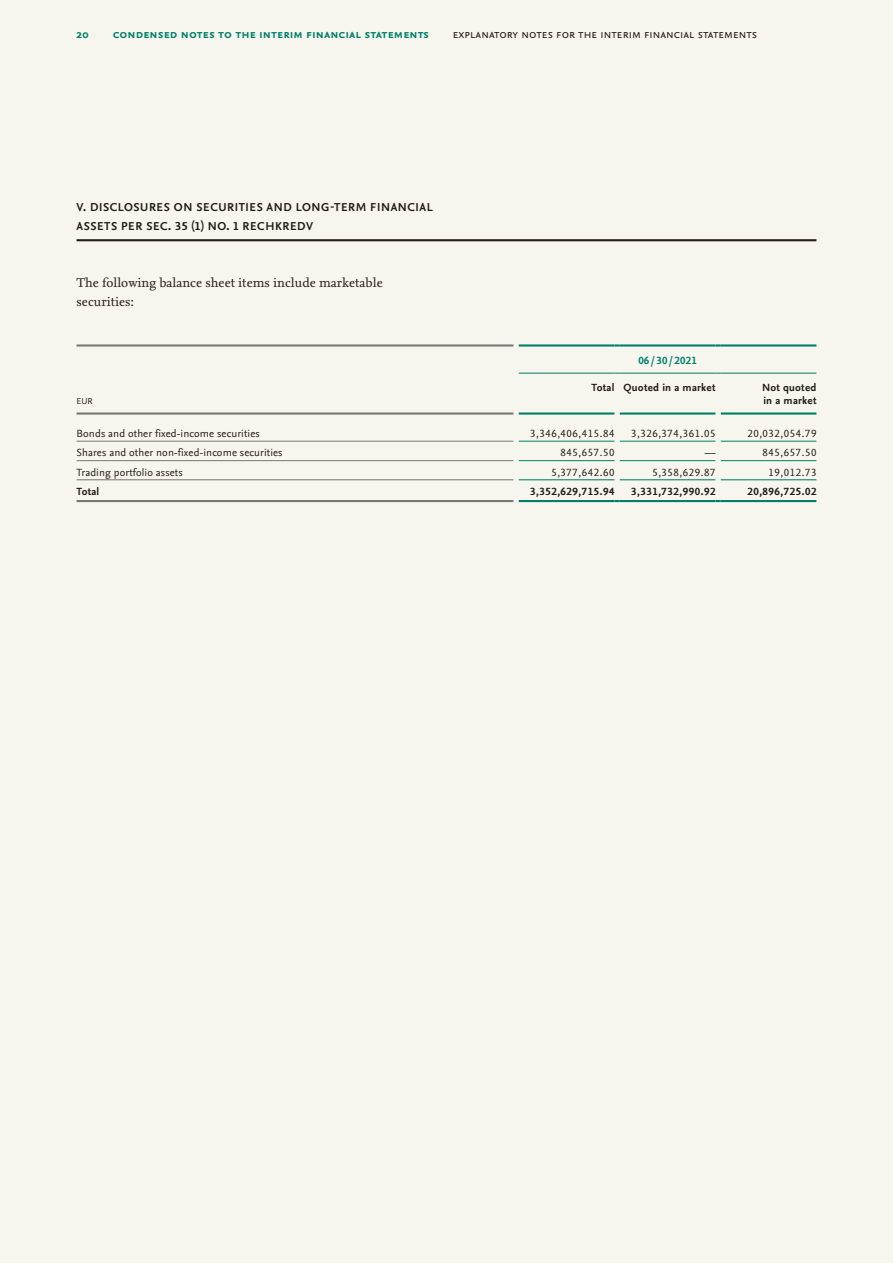
<style>
.page{position:relative;width:893px;height:1263px;background:#f6f5ee}
.page>*{position:absolute;margin:0;border:0;box-sizing:border-box;transform-origin:0 0}
.t1{font:13.2px/19.2px "Nexus Serif OT";color:#211c18}
.t2{font:12.3px "Nexus Sans OT";letter-spacing:.005em;color:#211c18}
.t3{font:700 12.3px "Nexus Sans OT";letter-spacing:.005em;color:#008068}
.t4{font:700 12px/19.2px "Nexus Sans OT";letter-spacing:.05em;color:#211c18}
.t5{font:10.8px "Nexus Sans OT";letter-spacing:.05em;color:#211c18}
.t6{font:10.8px "Nexus Sans OT";letter-spacing:.01em;color:#211c18}
.t7{font:700 10.8px/12.8px "Nexus Sans OT";letter-spacing:.02em;color:#211c18}
.t8{font:700 10.8px "Nexus Sans OT";letter-spacing:.05em;color:#211c18}
.t9{font:700 10.8px "Nexus Sans OT";letter-spacing:.02em;color:#008068}
.t10{font:9px "Nexus Sans OT";color:#211c18}
</style>
<div class="page">
<hr style="left:77px;top:239px;width:739px;height:2px;background:#211c18">
<hr style="left:77px;top:460px;width:436px;height:1px;background:#797875">
<hr style="left:519px;top:460px;width:95px;height:1px;background:#008068">
<hr style="left:519px;top:412px;width:95px;height:3px;background:#008068">
<hr style="left:620px;top:412px;width:95px;height:3px;background:#008068">
<hr style="left:721px;top:412px;width:95px;height:3px;background:#008068">
<hr style="left:721px;top:460px;width:95px;height:1px;background:#008068">
<hr style="left:77px;top:441px;width:436px;height:1px;background:#797875">
<hr style="left:519px;top:441px;width:95px;height:1px;background:#008068">
<hr style="left:620px;top:441px;width:95px;height:1px;background:#008068">
<hr style="left:721px;top:441px;width:95px;height:1px;background:#008068">
<hr style="left:620px;top:460px;width:95px;height:1px;background:#008068">
<hr style="left:77px;top:479px;width:436px;height:1px;background:#797875">
<hr style="left:519px;top:479px;width:95px;height:1px;background:#008068">
<hr style="left:620px;top:479px;width:95px;height:1px;background:#008068">
<hr style="left:721px;top:479px;width:95px;height:1px;background:#008068">
<hr style="left:77px;top:500px;width:436px;height:2px;background:#797875">
<hr style="left:519px;top:500px;width:95px;height:2px;background:#008068">
<hr style="left:620px;top:500px;width:95px;height:2px;background:#008068">
<hr style="left:721px;top:500px;width:95px;height:2px;background:#008068">
<hr style="left:519px;top:373px;width:95px;height:1px;background:#008068">
<hr style="left:620px;top:373px;width:95px;height:1px;background:#008068">
<hr style="left:721px;top:373px;width:95px;height:1px;background:#008068">
<hr style="left:77px;top:412px;width:436px;height:3px;background:#797875">
<hr style="left:77px;top:344px;width:436px;height:3px;background:#797875">
<hr style="left:519px;top:344px;width:95px;height:3px;background:#008068">
<svg style="left:614px;top:344px;width:6px;height:3px"></svg>
<hr style="left:620px;top:344px;width:95px;height:3px;background:#008068">
<svg style="left:715px;top:344px;width:6px;height:3px"></svg>
<hr style="left:721px;top:344px;width:95px;height:3px;background:#008068">
<svg style="left:614px;top:500px;width:6px;height:2px"></svg>
<svg style="left:715px;top:500px;width:6px;height:2px"></svg>
<p class="t3" style="left:77px;top:27px;width:14px">20</p>
<p class="t3" style="left:113px;top:27px;width:318px">condensed notes to the interim financial statements</p>
<p class="t2" style="left:453px;top:27px;width:306px">explanatory notes for the interim financial statements</p>
<p class="t4" style="left:77px;top:197px;width:358px">V. DISCLOSURES ON SECURITIES AND LONG-TERM FINANCIAL<br>ASSETS PER SEC. 35 (1) NO. 1 RECHKREDV</p>
<p class="t1" style="left:77px;top:273px;width:308px">The following balance sheet items include marketable securities:</p>
<p class="t10" style="left:77px;top:396px;width:18px">EUR</p>
<p class="t9" style="left:638px;top:354px;width:60px">06 / 30 / 2021</p>
<p class="t7" style="left:591px;top:382px;width:126px">Total Quoted in a market</p>
<p class="t7" style="left:762px;top:382px;width:56px">Not quoted in a market</p>
<p class="t6" style="left:77px;top:427px;width:185px">Bonds and other fixed-income securities</p>
<p class="t5" style="left:530px;top:427px;width:86px">3,346,406,415.84</p>
<p class="t5" style="left:631px;top:427px;width:86px">3,326,374,361.05</p>
<p class="t5" style="left:747px;top:427px;width:71px">20,032,054.79</p>
<p class="t6" style="left:77px;top:447px;width:208px">Shares and other non-fixed-income securities</p>
<p class="t5" style="left:561px;top:447px;width:55px">845,657.50</p>
<p class="t5" style="left:705px;top:447px;width:12px">—</p>
<p class="t5" style="left:763px;top:447px;width:55px">845,657.50</p>
<p class="t5" style="left:77px;top:466px;width:108px">Trading portfolio assets</p>
<p class="t5" style="left:551px;top:466px;width:65px">5,377,642.60</p>
<p class="t5" style="left:652px;top:466px;width:65px">5,358,629.87</p>
<p class="t5" style="left:769px;top:466px;width:49px">19,012.73</p>
<p class="t7" style="left:77px;top:485px;width:24px">Total</p>
<p class="t7" style="left:530px;top:485px;width:86px">3,352,629,715.94</p>
<p class="t8" style="left:631px;top:485px;width:86px">3,331,732,990.92</p>
<p class="t7" style="left:747px;top:485px;width:71px">20,896,725.02</p>
</div>
